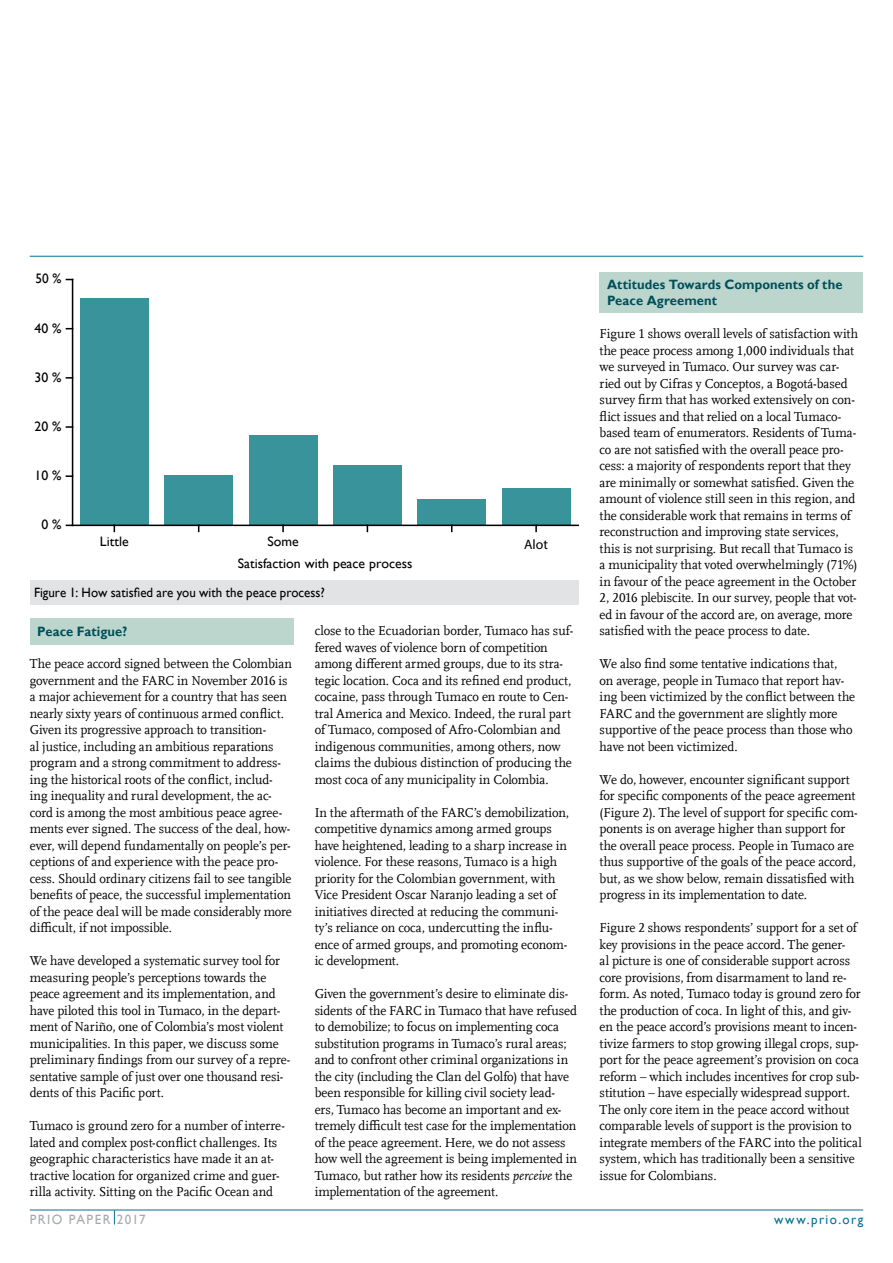
<style>
.page{position:relative;width:893px;height:1263px;background:#fff}
.page>*{position:absolute;margin:0;border:0;box-sizing:border-box;transform-origin:0 0}
.t1{font:13.65px/21.9px "Gill Sans";color:#000}
.t2{font:13.65px "Myriad Pro";color:#000}
.t3{font:13.5px/16.5px "Scala Offc Pro";letter-spacing:-.005em;color:#000;scale:.96 1}
.t4{font:700 13.5px/16.5px "Gill Sans";letter-spacing:.005em;color:#004f5a;scale:.96 1}
.t5{font:13.5px "Gill Sans";color:#000;scale:.96 1}
.t6{font:13.5px "Gill Sans";letter-spacing:.115em;color:#a7a9ac;scale:.96 1}
.t7{font:13.5px "Gill Sans";letter-spacing:.115em;color:#00728f;scale:.96 1}
.s1{font-style:italic}
</style>
<div class="page">
<hr style="left:30px;top:256px;width:833px;height:1px;background:#00728f">
<hr style="left:30px;top:1209px;width:833px;height:1px;background:#00728f">
<div style="left:30px;top:618px;width:263px;height:27px;background:#bcd6cd"></div>
<div style="left:600px;top:272px;width:263px;height:41px;background:#bcd6cd"></div>
<svg style="left:114px;top:1210px;width:1px;height:14px"></svg>
<div style="left:30px;top:580px;width:548px;height:24px;background:#e2e3e4"></div>
<div style="left:80px;top:299px;width:69px;height:226px;background:#38939b"></div>
<div style="left:164px;top:475px;width:69px;height:50px;background:#38939b"></div>
<div style="left:249px;top:435px;width:68px;height:90px;background:#38939b"></div>
<div style="left:333px;top:465px;width:69px;height:60px;background:#38939b"></div>
<div style="left:417px;top:499px;width:69px;height:26px;background:#38939b"></div>
<div style="left:502px;top:488px;width:69px;height:37px;background:#38939b"></div>
<svg style="left:66px;top:475px;width:6px;height:2px"></svg>
<svg style="left:66px;top:426px;width:6px;height:2px"></svg>
<svg style="left:66px;top:377px;width:6px;height:2px"></svg>
<hr style="left:72px;top:279px;width:1px;height:246px;background:#000">
<hr style="left:72px;top:525px;width:506px;height:1px;background:#000">
<p class="t1" style="left:36px;top:268px;width:28px">50 %</p>
<p class="t1" style="left:35px;top:317px;width:29px">40 %</p>
<p class="t1" style="left:35px;top:366px;width:29px">30 %</p>
<p class="t1" style="left:35px;top:415px;width:29px">20 %</p>
<p class="t1" style="left:35px;top:465px;width:29px">10 %</p>
<p class="t1" style="left:41px;top:514px;width:22px">0 %</p>
<p class="t1" style="left:100px;top:531px;width:30px">Little</p>
<p class="t1" style="left:238px;top:531px;width:176px;text-indent:29px">Some<br>Satisfaction with peace process</p>
<p class="t2" style="left:524px;top:536px;width:25px">Alot</p>
<p class="t5" style="left:34px;top:584px;width:304px">Figure 1: How satisfied are you with the peace process?</p>
<p class="t4" style="left:37px;top:624px;width:95px">Peace Fatigue?</p>
<p class="t3" style="left:30px;top:655px;width:275px">The peace accord signed between the Colombian government and the FARC in November 2016 is a major achievement for a country that has seen nearly sixty years of continuous armed conflict.<br>Given its progressive approach to transition-<br>al justice, including an ambitious reparations program and a strong commitment to address&shy;ing the historical roots of the conflict, includ&shy;ing inequality and rural development, the ac&shy;cord is among the most ambitious peace agree&shy;ments ever signed. The success of the deal, how&shy;ever, will depend fundamentally on people’s per&shy;ceptions of and experience with the peace pro&shy;cess. Should ordinary citizens fail to see tangible benefits of peace, the successful implementation of the peace deal will be made considerably more difficult, if not impossible.</p>
<p class="t3" style="left:30px;top:952px;width:273px">We have developed a systematic survey tool for measuring people’s perceptions towards the peace agreement and its implementation, and have piloted this tool in Tumaco, in the depart&shy;ment of Nariño, one of Colombia’s most violent municipalities. In this paper, we discuss some preliminary findings from our survey of a repre&shy;sentative sample of just over one thousand resi&shy;dents of this Pacific port.</p>
<p class="t3" style="left:30px;top:1117px;width:267px">Tumaco is ground zero for a number of interre&shy;lated and complex post-conflict challenges. Its geographic characteristics have made it an at&shy;tractive location for organized crime and guer&shy;rilla activity. Sitting on the Pacific Ocean and</p>
<p class="t3" style="left:315px;top:622px;width:271px">close to the Ecuadorian border, Tumaco has suf&shy;fered waves of violence born of competition among different armed groups, due to its stra&shy;tegic location. Coca and its refined end product, cocaine, pass through Tumaco en route to Cen&shy;tral America and Mexico. Indeed, the rural part of Tumaco, composed of Afro-Colombian and indigenous communities, among others, now claims the dubious distinction of producing the most coca of any municipality in Colombia.</p>
<p class="t3" style="left:315px;top:804px;width:267px">In the aftermath of the FARC’s demobilization, competitive dynamics among armed groups have heightened, leading to a sharp increase in violence. For these reasons, Tumaco is a high priority for the Colombian government, with Vice President Oscar Naranjo leading a set of initiatives directed at reducing the communi&shy;ty’s reliance on coca, undercutting the influ&shy;ence of armed groups, and promoting econom&shy;ic development.</p>
<p class="t3" style="left:315px;top:985px;width:275px">Given the government’s desire to eliminate dis&shy;sidents of the FARC in Tumaco that have refused to demobilize; to focus on implementing coca substitution programs in Tumaco’s rural areas; and to confront other criminal organizations in the city (including the Clan del Golfo) that have been responsible for killing civil society lead&shy;ers, Tumaco has become an important and ex&shy;tremely difficult test case for the implementation of the peace agreement. Here, we do not assess how well the agreement is being implemented in Tumaco, but rather how its residents <span class="s1">perceive</span> the implementation of the agreement.</p>
<p class="t4" style="left:607px;top:276px;width:247px">Attitudes Towards Components of the<br>Peace Agreement</p>
<p class="t3" style="left:600px;top:325px;width:271px">Figure 1 shows overall levels of satisfaction with the peace process among 1,000 individuals that we surveyed in Tumaco. Our survey was car&shy;ried out by Cifras y Conceptos, a Bogotá-based survey firm that has worked extensively on con&shy;flict issues and that relied on a local Tumaco&shy;based team of enumerators. Residents of Tuma&shy;co are not satisfied with the overall peace pro&shy;cess: a majority of respondents report that they are minimally or somewhat satisfied. Given the amount of violence still seen in this region, and the considerable work that remains in terms of reconstruction and improving state services, this is not surprising. But recall that Tumaco is a municipality that voted overwhelmingly (71%) in favour of the peace agreement in the October 2, 2016 plebiscite. In our survey, people that vot&shy;ed in favour of the accord are, on average, more satisfied with the peace process to date.</p>
<p class="t3" style="left:600px;top:655px;width:268px">We also find some tentative indications that,<br>on average, people in Tumaco that report hav&shy;ing been victimized by the conflict between the FARC and the government are slightly more supportive of the peace process than those who have not been victimized.</p>
<p class="t3" style="left:600px;top:771px;width:270px">We do, however, encounter significant support for specific components of the peace agreement (Figure 2). The level of support for specific com&shy;ponents is on average higher than support for the overall peace process. People in Tumaco are thus supportive of the goals of the peace accord, but, as we show below, remain dissatisfied with progress in its implementation to date.</p>
<p class="t3" style="left:600px;top:919px;width:275px">Figure 2 shows respondents’ support for a set of key provisions in the peace accord. The gener-<br>al picture is one of considerable support across core provisions, from disarmament to land re&shy;form. As noted, Tumaco today is ground zero for the production of coca. In light of this, and giv&shy;en the peace accord’s provisions meant to incen&shy;tivize farmers to stop growing illegal crops, sup&shy;port for the peace agreement’s provision on coca reform – which includes incentives for crop sub&shy;stitution – have especially widespread support.<br>The only core item in the peace accord without comparable levels of support is the provision to integrate members of the FARC into the political system, which has traditionally been a sensitive issue for Colombians.</p>
<p class="t6" style="left:30px;top:1212px;width:122px">PRIO PAPER 2017</p>
<p class="t7" style="left:774px;top:1212px;width:94px">www.prio.org</p>
</div>
